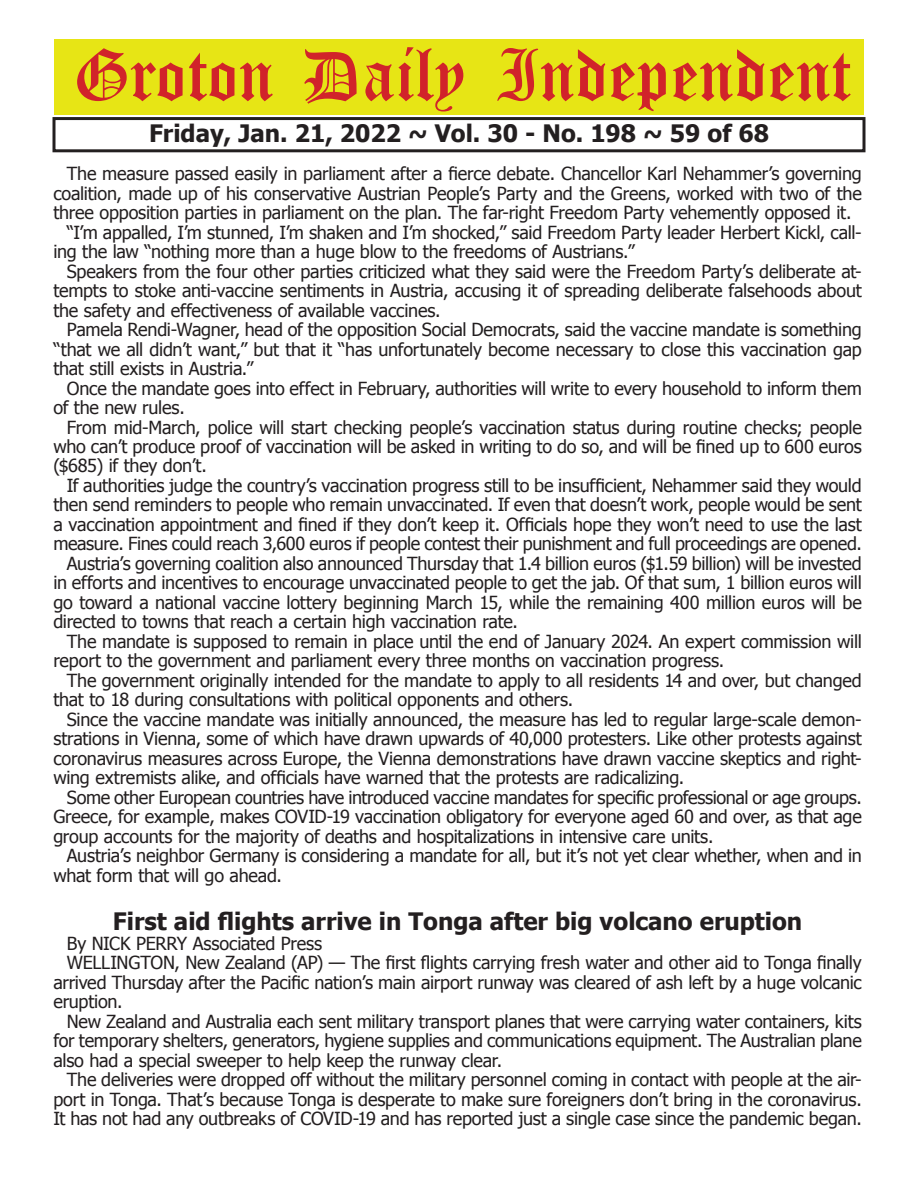
<style>
.page{position:relative;width:918px;height:1188px;background:#fff}
.page>*{position:absolute;margin:0;border:0;box-sizing:border-box;transform-origin:0 0}
.t1{font:54px "Old English Five";color:#d1232a}
.t2{font:700 24px "Tahoma";color:#231f20}
.t3{font:18px "Tahoma";letter-spacing:-.015em;color:#231f20}
</style>
<div class="page">
<div style="left:52px;top:117px;width:814px;height:35px;border:3px solid #231f20"></div>
<div style="left:54px;top:40px;width:810px;height:75px;background:#e7e515"></div>
<h1 class="t1" style="left:73px;top:50px;width:779px">Groton Daily Independent</h1>
<h2 class="t2" style="left:149px;top:116px;width:622px">Friday, Jan. 21, 2022 ~ Vol. 30 - No. 198 ~ 59 of 68</h2>
<p class="t3" style="left:67px;top:161px;width:796px">The measure passed easily in parliament after a fierce debate. Chancellor Karl Nehammer’s governing</p>
<p class="t3" style="left:53px;top:181px;width:810px">coalition, made up of his conservative Austrian People’s Party and the Greens, worked with two of the</p>
<p class="t3" style="left:53px;top:200px;width:800px">three opposition parties in parliament on the plan. The far-right Freedom Party vehemently opposed it.</p>
<p class="t3" style="left:67px;top:220px;width:796px">“I’m appalled, I’m stunned, I’m shaken and I’m shocked,” said Freedom Party leader Herbert Kickl, call-</p>
<p class="t3" style="left:53px;top:239px;width:583px">ing the law “nothing more than a huge blow to the freedoms of Austrians.”</p>
<p class="t3" style="left:67px;top:259px;width:796px">Speakers from the four other parties criticized what they said were the Freedom Party’s deliberate at-</p>
<p class="t3" style="left:53px;top:278px;width:810px">tempts to stoke anti-vaccine sentiments in Austria, accusing it of spreading deliberate falsehoods about</p>
<p class="t3" style="left:53px;top:298px;width:389px">the safety and effectiveness of available vaccines.</p>
<p class="t3" style="left:67px;top:317px;width:797px">Pamela Rendi-Wagner, head of the opposition Social Democrats, said the vaccine mandate is something</p>
<p class="t3" style="left:53px;top:337px;width:810px">“that we all didn’t want,” but that it “has unfortunately become necessary to close this vaccination gap</p>
<p class="t3" style="left:53px;top:356px;width:201px">that still exists in Austria.”</p>
<p class="t3" style="left:67px;top:376px;width:796px">Once the mandate goes into effect in February, authorities will write to every household to inform them</p>
<p class="t3" style="left:53px;top:395px;width:133px">of the new rules.</p>
<p class="t3" style="left:67px;top:415px;width:796px">From mid-March, police will start checking people’s vaccination status during routine checks; people</p>
<p class="t3" style="left:53px;top:434px;width:810px">who can’t produce proof of vaccination will be asked in writing to do so, and will be fined up to 600 euros</p>
<p class="t3" style="left:53px;top:454px;width:155px">($685) if they don’t.</p>
<p class="t3" style="left:67px;top:473px;width:796px">If authorities judge the country’s vaccination progress still to be insufficient, Nehammer said they would</p>
<p class="t3" style="left:53px;top:493px;width:810px">then send reminders to people who remain unvaccinated. If even that doesn’t work, people would be sent</p>
<p class="t3" style="left:53px;top:512px;width:810px">a vaccination appointment and fined if they don’t keep it. Officials hope they won’t need to use the last</p>
<p class="t3" style="left:53px;top:532px;width:810px">measure. Fines could reach 3,600 euros if people contest their punishment and full proceedings are opened.</p>
<p class="t3" style="left:67px;top:551px;width:797px">Austria’s governing coalition also announced Thursday that 1.4 billion euros ($1.59 billion) will be invested</p>
<p class="t3" style="left:53px;top:571px;width:810px">in efforts and incentives to encourage unvaccinated people to get the jab. Of that sum, 1 billion euros will</p>
<p class="t3" style="left:53px;top:590px;width:810px">go toward a national vaccine lottery beginning March 15, while the remaining 400 million euros will be</p>
<p class="t3" style="left:53px;top:610px;width:466px">directed to towns that reach a certain high vaccination rate.</p>
<p class="t3" style="left:67px;top:629px;width:797px">The mandate is supposed to remain in place until the end of January 2024. An expert commission will</p>
<p class="t3" style="left:53px;top:649px;width:672px">report to the government and parliament every three months on vaccination progress.</p>
<p class="t3" style="left:67px;top:668px;width:796px">The government originally intended for the mandate to apply to all residents 14 and over, but changed</p>
<p class="t3" style="left:53px;top:688px;width:521px">that to 18 during consultations with political opponents and others.</p>
<p class="t3" style="left:67px;top:707px;width:796px">Since the vaccine mandate was initially announced, the measure has led to regular large-scale demon-</p>
<p class="t3" style="left:53px;top:727px;width:810px">strations in Vienna, some of which have drawn upwards of 40,000 protesters. Like other protests against</p>
<p class="t3" style="left:53px;top:746px;width:810px">coronavirus measures across Europe, the Vienna demonstrations have drawn vaccine skeptics and right-</p>
<p class="t3" style="left:53px;top:766px;width:632px">wing extremists alike, and officials have warned that the protests are radicalizing.</p>
<p class="t3" style="left:67px;top:785px;width:797px">Some other European countries have introduced vaccine mandates for specific professional or age groups.</p>
<p class="t3" style="left:53px;top:805px;width:810px">Greece, for example, makes COVID-19 vaccination obligatory for everyone aged 60 and over, as that age</p>
<p class="t3" style="left:53px;top:824px;width:662px">group accounts for the majority of deaths and hospitalizations in intensive care units.</p>
<p class="t3" style="left:67px;top:844px;width:797px">Austria’s neighbor Germany is considering a mandate for all, but it’s not yet clear whether, when and in</p>
<p class="t3" style="left:53px;top:863px;width:230px">what form that will go ahead.</p>
<h2 class="t2" style="left:113px;top:905px;width:691px">First aid flights arrive in Tonga after big volcano eruption</h2>
<p class="t3" style="left:67px;top:931px;width:257px">By NICK PERRY Associated Press</p>
<p class="t3" style="left:67px;top:951px;width:796px">WELLINGTON, New Zealand (AP) — The first flights carrying fresh water and other aid to Tonga finally</p>
<p class="t3" style="left:53px;top:970px;width:810px">arrived Thursday after the Pacific nation’s main airport runway was cleared of ash left by a huge volcanic</p>
<p class="t3" style="left:53px;top:990px;width:71px">eruption.</p>
<p class="t3" style="left:67px;top:1009px;width:796px">New Zealand and Australia each sent military transport planes that were carrying water containers, kits</p>
<p class="t3" style="left:53px;top:1029px;width:810px">for temporary shelters, generators, hygiene supplies and communications equipment. The Australian plane</p>
<p class="t3" style="left:53px;top:1048px;width:450px">also had a special sweeper to help keep the runway clear.</p>
<p class="t3" style="left:67px;top:1068px;width:796px">The deliveries were dropped off without the military personnel coming in contact with people at the air-</p>
<p class="t3" style="left:53px;top:1087px;width:810px">port in Tonga. That’s because Tonga is desperate to make sure foreigners don’t bring in the coronavirus.</p>
<p class="t3" style="left:53px;top:1107px;width:810px">It has not had any outbreaks of COVID-19 and has reported just a single case since the pandemic began.</p>
</div>
